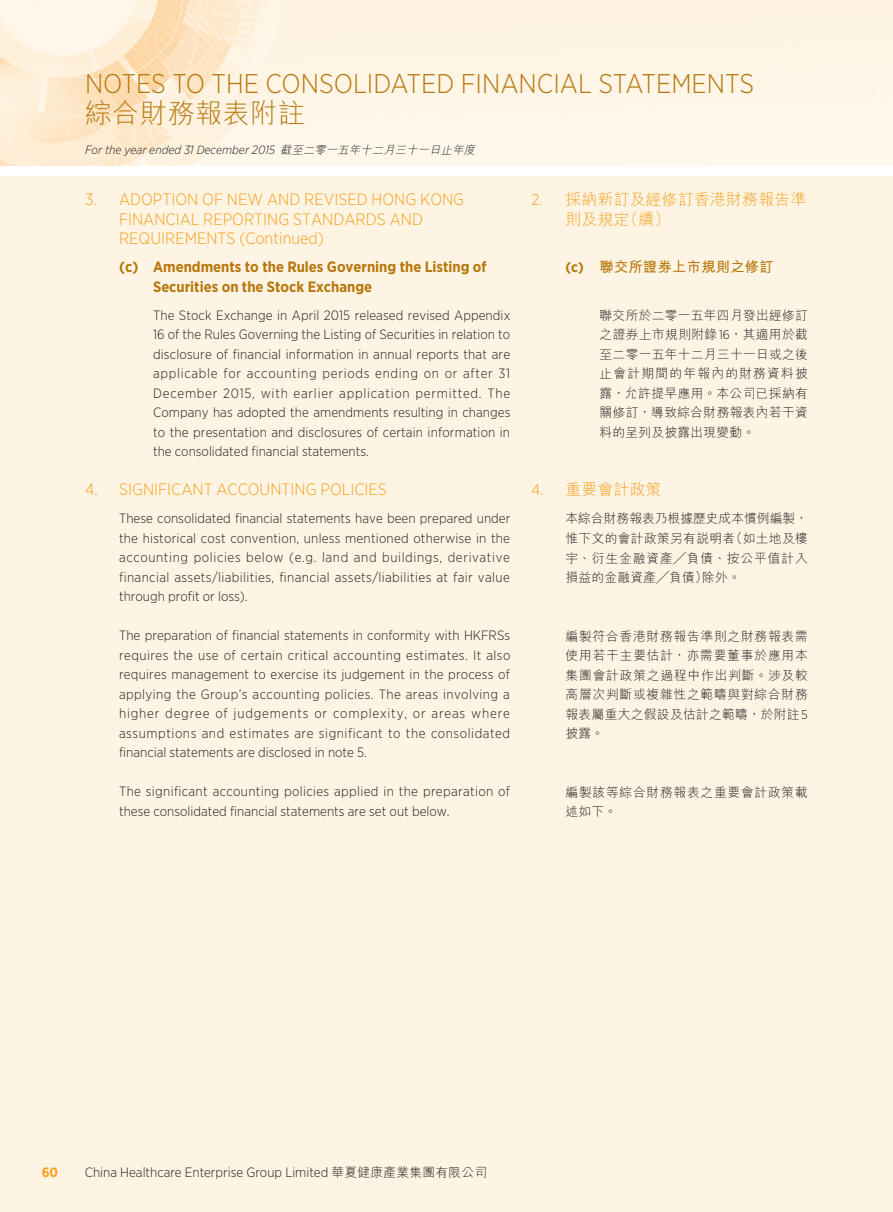
<style>
.page{position:relative;width:893px;height:1212px;background:#fff}
.page>*{position:absolute;margin:0;border:0;box-sizing:border-box;transform-origin:0 0}
.t1{font:300 27px "Gotham Narrow";color:#b7770c}
.t2{font:300 27px "M Hei HK";letter-spacing:.02em;color:#b7770c}
._01_H1_E{font:300 16.5px/19.5px "Gotham Narrow";color:#f6a01b}
._001_H1_C{font:300 15.75px/19.5px "M Hei HK";letter-spacing:.02em;color:#f6a01b}
._02_H2_E{font:700 15px/19.5px "Gotham Narrow";color:#b7770c}
._002_H2_C{font:700 14.25px "M Hei HK";letter-spacing:.02em;color:#b7770c}
._00_txt_E{font:300 13.5px/19.5px "Gotham Narrow";color:#231f20;text-align:justify}
._00_txt_E-2{font:300 13.5px/19.5px "Gotham Narrow";letter-spacing:.025em;color:#231f20}
.t3{font:700 13.5px "Gotham Narrow";color:#f6a01b}
._000_txt_C{font:300 12.75px/19.5px "M Hei HK";letter-spacing:.025em;color:#231f20;text-align:justify}
._000_txt_C-2{font:300 12.75px/19.5px "M Hei HK";letter-spacing:.06em;color:#231f20}
.t4{font:italic 300 12px "Gotham Narrow";color:#231f20}
.s1{font-family:"M Hei HK";font-size:11.25px}
.s2{font-family:"Gotham Narrow"}
.s3{font-family:"M Hei HK";font-size:12.75px}
</style>
<div class="page">
<div style="left:0;top:176px;width:893px;height:1036px;background:#fef4e4"></div>
<img style="left:0;top:0;width:893px;height:166px">
<h1 class="t1" style="left:85px;top:67px;width:671px">NOTES TO THE CONSOLIDATED FINANCIAL STATEMENTS</h1>
<h1 class="t2" style="left:85px;top:99px;width:221px">綜合財務報表附註</h1>
<p class="t4" style="left:85px;top:142px;width:394px">For the year ended 31 December 2015 <span class="s1">截至二零一五年十二月三十一日止年度</span></p>
<p class="_01_H1_E" style="left:119px;top:189px;width:347px;text-indent:-34px">3. ADOPTION OF NEW AND REVISED HONG KONG<br>FINANCIAL REPORTING STANDARDS AND<br>REQUIREMENTS (Continued)</p>
<p class="_02_H2_E" style="left:153px;top:257px;width:335px;text-indent:-34px">(c) Amendments to the Rules Governing the Listing of<br>Securities on the Stock Exchange</p>
<p class="_00_txt_E" style="left:153px;top:305px;width:359px">The Stock Exchange in April 2015 released revised Appendix 16 of the Rules Governing the Listing of Securities in relation to disclosure of financial information in annual reports that are applicable for accounting periods ending on or after 31<br>December 2015, with earlier application permitted. The Company has adopted the amendments resulting in changes to the presentation and disclosures of certain information in the consolidated financial statements.</p>
<p class="_01_H1_E" style="left:85px;top:479px;width:303px">4. SIGNIFICANT ACCOUNTING POLICIES</p>
<p class="_00_txt_E" style="left:119px;top:509px;width:393px">These consolidated financial statements have been prepared under the historical cost convention, unless mentioned otherwise in the accounting policies below (e.g. land and buildings, derivative financial assets/liabilities, financial assets/liabilities at fair value through profit or loss).</p>
<p class="_00_txt_E" style="left:119px;top:626px;width:393px">The preparation of financial statements in conformity with HKFRSs requires the use of certain critical accounting estimates. It also requires management to exercise its judgement in the process of applying the Group’s accounting policies. The areas involving a higher degree of judgements or complexity, or areas where assumptions and estimates are significant to the consolidated financial statements are disclosed in note 5.</p>
<p class="_00_txt_E-2" style="left:119px;top:782px;width:393px">The significant accounting policies applied in the preparation of these consolidated financial statements are set out below.</p>
<p class="_001_H1_C" style="left:566px;top:190px;width:242px;text-indent:-34px"><span class="s2">2.</span> 採納新訂及經修訂香港財務報告準則及規定（續）</p>
<p class="_002_H2_C" style="left:566px;top:257px;width:210px"><span class="s2">(c)</span> 聯交所證券上市規則之修訂</p>
<p class="_000_txt_C" style="left:600px;top:305px;width:210px">聯交所於二零一五年四月發出經修訂之證券上市規則附錄<span class="s2">16</span>，其適用於截至二零一五年十二月三十一日或之後止會計期間的年報內的財務資料披露，允許提早應用。本公司已採納有關修訂，導致綜合財務報表內若干資料的呈列及披露出現變動。</p>
<p class="_001_H1_C" style="left:531px;top:480px;width:132px"><span class="s2">4.</span> 重要會計政策</p>
<p class="_000_txt_C" style="left:566px;top:509px;width:244px">本綜合財務報表乃根據歷史成本慣例編製，惟下文的會計政策另有說明者（如土地及樓宇、衍生金融資產╱負債、按公平值計入損益的金融資產╱負債）除外。</p>
<p class="_000_txt_C" style="left:566px;top:626px;width:244px">編製符合香港財務報告準則之財務報表需使用若干主要估計，亦需要董事於應用本集團會計政策之過程中作出判斷。涉及較高層次判斷或複雜性之範疇與對綜合財務報表屬重大之假設及估計之範疇，於附註<span class="s2">5</span>披露。</p>
<p class="_000_txt_C-2" style="left:566px;top:782px;width:244px">編製該等綜合財務報表之重要會計政策載述如下。</p>
<p class="t3" style="left:42px;top:1163px;width:18px">60</p>
<p class="_00_txt_E" style="left:85px;top:1162px;width:404px">China Healthcare Enterprise Group Limited <span class="s3">華夏健康產業集團有限公司</span></p>
</div>
